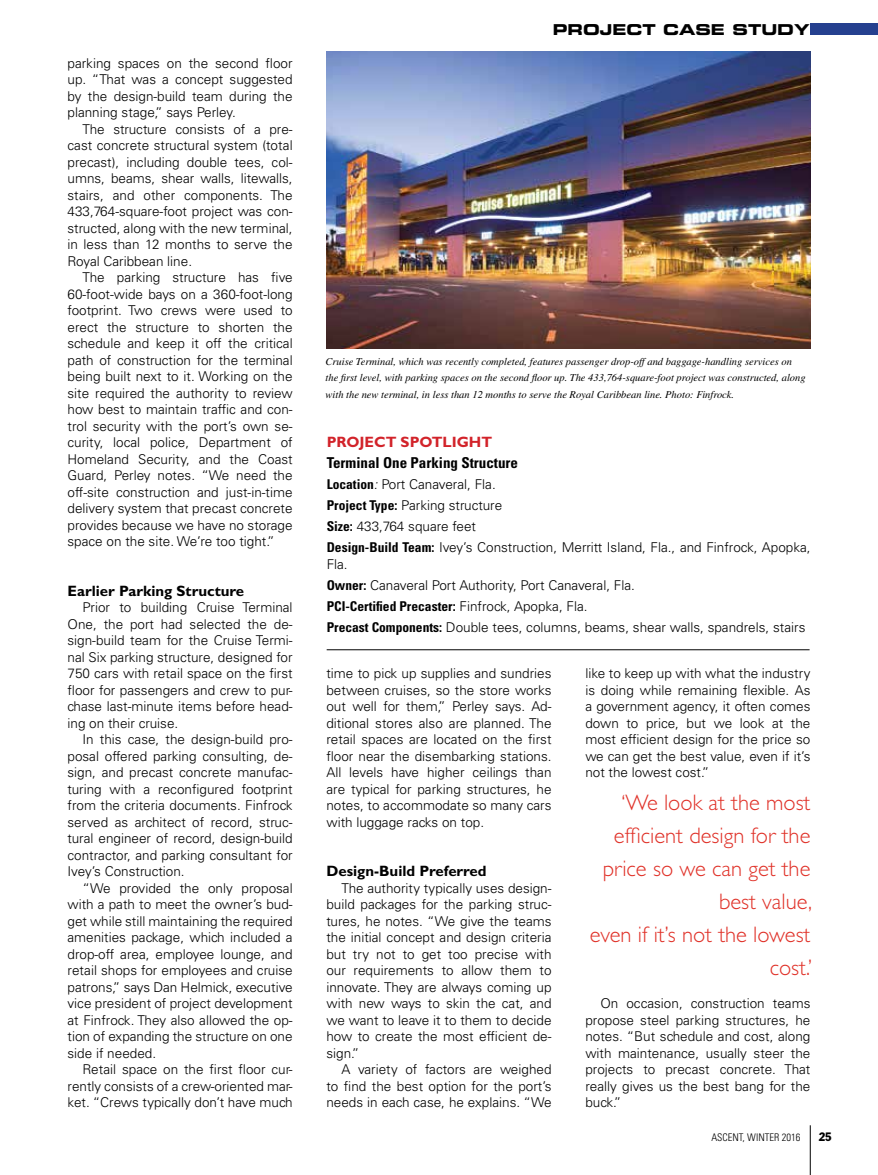
<style>
.page{position:relative;width:878px;height:1175px;background:#fff}
.page>*{position:absolute;margin:0;border:0;box-sizing:border-box;transform-origin:0 0}
.t1{font:300 22.5px/33px "Gill Sans Std";color:#e03128;text-align:right}
.t2{font:700 15px "Gill Sans Std";color:#000}
.t3{font:700 condensed 15px "Univers LT Std";color:#000}
.t4{font:15px "Eurostile LT Std Bold Ex 2";color:#000}
.t5{font:700 15px "Gill Sans Std";color:#d2232a}
.t6{font:300 13.5px/16.5px "Univers LT Std";color:#000;text-align:justify}
.t7{font:condensed 12px "Franklin Gothic Std";color:#000}
.t8{font:italic 10.5px/16.5px "Times LT Std";color:#000}
.t9{font:300 condensed 10.5px "Univers LT Std";color:#000}
.s1{font-weight:700;font-stretch:condensed}
.s2{font-style:italic}
</style>
<div class="page">
<hr style="left:810px;top:1125px;width:1px;height:49px;background:#000">
<div style="left:810px;top:23px;width:68px;height:11px;background:#25408f"></div>
<img style="left:326px;top:51px;width:484px;height:297px">
<hr style="left:326px;top:649px;width:483px;height:1px;background:#000">
<p class="t6" style="left:68px;top:54px;width:227px">parking spaces on the second floor up. “That was a concept suggested by the design-build team during the planning stage,” says Perley.</p>
<p class="t6" style="left:68px;top:120px;width:227px;text-indent:15px">The structure consists of a pre&shy;cast concrete structural system (total precast), including double tees, col&shy;umns, beams, shear walls, litewalls, stairs, and other components. The 433,764-square-foot project was con&shy;structed, along with the new terminal, in less than 12 months to serve the Royal Caribbean line.</p>
<p class="t6" style="left:68px;top:269px;width:227px;text-indent:15px">The parking structure has five 60-foot-wide bays on a 360-foot-long footprint. Two crews were used to erect the structure to shorten the schedule and keep it off the critical path of construction for the terminal being built next to it. Working on the site required the authority to review how best to maintain traffic and con&shy;trol security with the port’s own se&shy;curity, local police, Department of Homeland Security, and the Coast Guard, Perley notes. “We need the off-site construction and just-in-time delivery system that precast concrete provides because we have no storage space on the site. We’re too tight.”</p>
<p class="t2" style="left:68px;top:582px;width:178px">Earlier Parking Structure</p>
<p class="t6" style="left:68px;top:599px;width:227px;text-indent:15px">Prior to building Cruise Terminal One, the port had selected the de&shy;sign-build team for the Cruise Termi&shy;nal Six parking structure, designed for 750 cars with retail space on the first floor for passengers and crew to pur&shy;chase last-minute items before head&shy;ing on their cruise.</p>
<p class="t6" style="left:68px;top:731px;width:227px;text-indent:15px">In this case, the design-build pro&shy;posal offered parking consulting, de&shy;sign, and precast concrete manufac&shy;turing with a reconfigured footprint from the criteria documents. Finfrock served as architect of record, struc&shy;tural engineer of record, design-build contractor, and parking consultant for Ivey’s Construction.</p>
<p class="t6" style="left:68px;top:879px;width:227px;text-indent:15px">“We provided the only proposal with a path to meet the owner’s bud&shy;get while still maintaining the required amenities package, which included a drop-off area, employee lounge, and retail shops for employees and cruise patrons,” says Dan Helmick, executive vice president of project development at Finfrock. They also allowed the op&shy;tion of expanding the structure on one side if needed.</p>
<p class="t6" style="left:68px;top:1061px;width:227px;text-indent:15px">Retail space on the first floor cur&shy;rently consists of a crew-oriented mar&shy;ket. “Crews typically don’t have much</p>
<p class="t4" style="left:552px;top:19px;width:258px">PROJECT CASE STUDY</p>
<p class="t8" style="left:325px;top:353px;width:481px">Cruise Terminal, which was recently completed, features passenger drop-off and baggage-handling services on the first level, with parking spaces on the second floor up. The 433,764-square-foot project was constructed, along with the new terminal, in less than 12 months to serve the Royal Caribbean line. Photo: Finfrock.</p>
<p class="t5" style="left:326px;top:433px;width:167px">PROJECT SPOTLIGHT</p>
<p class="t3" style="left:326px;top:453px;width:193px">Terminal One Parking Structure</p>
<p class="t6" style="left:326px;top:474px;width:485px;line-height:21px;text-align:left"><span class="s1">Location</span><span class="s2">:</span> Port Canaveral, Fla.<br><span class="s1">Project Type:</span> Parking structure<br><span class="s1">Size:</span> 433,764 square feet<br><span class="s1">Design-Build Team:</span> Ivey’s Construction, Merritt Island, Fla., and Finfrock, Apopka,</p>
<p class="t6" style="left:326px;top:553px;width:480px;line-height:21px;text-align:left">Fla.<br><span class="s1">Owner:</span> Canaveral Port Authority, Port Canaveral, Fla.<br><span class="s1">PCI-Certified Precaster:</span> Finfrock, Apopka, Fla.<br><span class="s1">Precast Components:</span> Double tees, columns, beams, shear walls, spandrels, stairs</p>
<p class="t6" style="left:326px;top:665px;width:227px">time to pick up supplies and sundries between cruises, so the store works out well for them,” Perley says. Ad&shy;ditional stores also are planned. The retail spaces are located on the first floor near the disembarking stations.<br>All levels have higher ceilings than are typical for parking structures, he notes, to accommodate so many cars with luggage racks on top.</p>
<p class="t2" style="left:326px;top:862px;width:162px">Design-Build Preferred</p>
<p class="t6" style="left:326px;top:879px;width:227px;text-indent:15px">The authority typically uses design&shy;build packages for the parking struc&shy;tures, he notes. “We give the teams the initial concept and design criteria but try not to get too precise with our requirements to allow them to innovate. They are always coming up with new ways to skin the cat, and we want to leave it to them to decide how to create the most efficient de&shy;sign.”</p>
<p class="t6" style="left:326px;top:1061px;width:227px;text-indent:15px">A variety of factors are weighed to find the best option for the port’s needs in each case, he explains. “We</p>
<p class="t6" style="left:585px;top:665px;width:227px">like to keep up with what the industry is doing while remaining flexible. As a government agency, it often comes down to price, but we look at the most efficient design for the price so we can get the best value, even if it’s not the lowest cost.”</p>
<h1 class="t1" style="left:589px;top:786px;width:224px">‘We look at the most efficient design for the price so we can get the best value,<br>even if it’s not the lowest cost.’</h1>
<p class="t6" style="left:585px;top:995px;width:227px;text-indent:15px">On occasion, construction teams propose steel parking structures, he notes. “But schedule and cost, along with maintenance, usually steer the projects to precast concrete. That really gives us the best bang for the buck.”</p>
<p class="t9" style="left:711px;top:1130px;width:90px">ASCENT, WINTER 2016</p>
<p class="t7" style="left:818px;top:1128px;width:14px">25</p>
</div>
